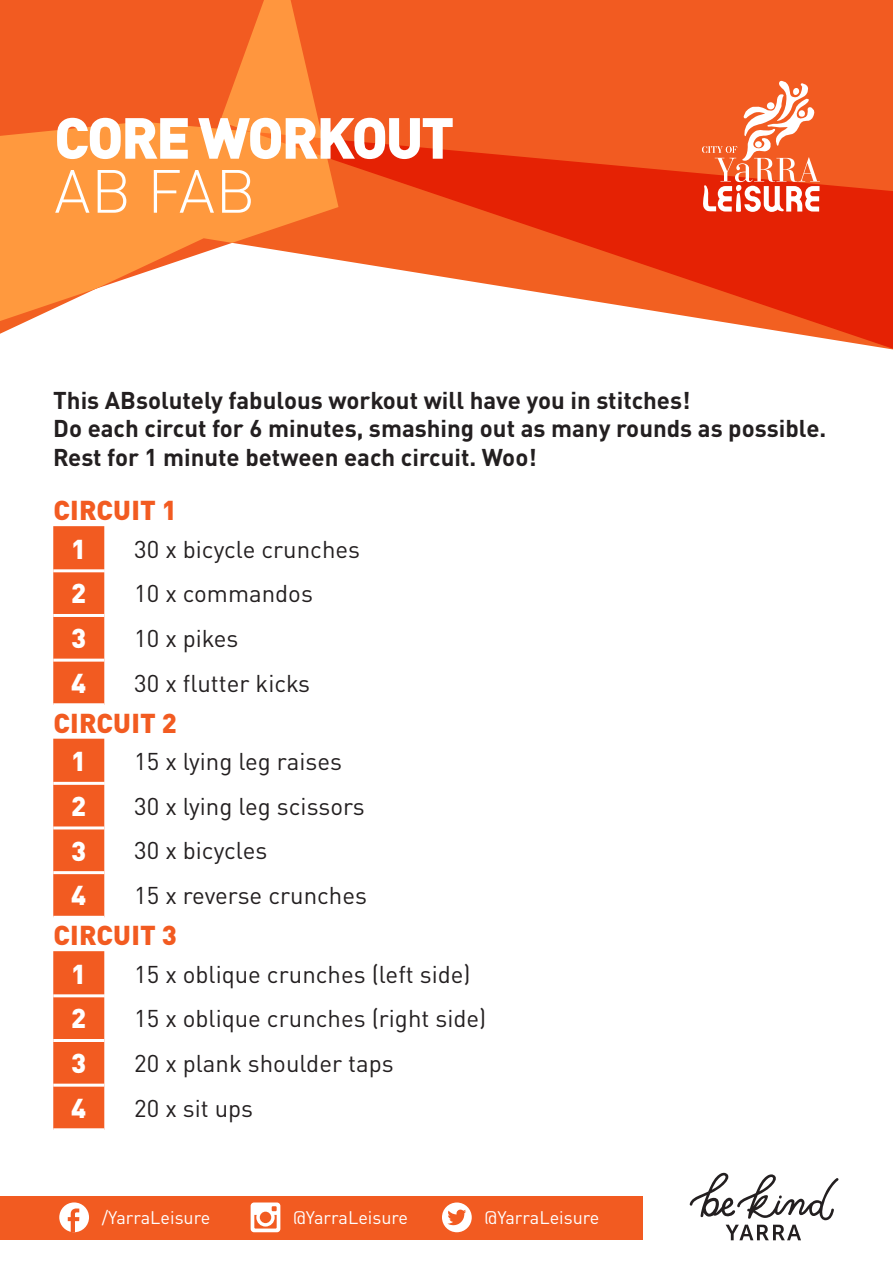
<style>
.page{position:relative;width:893px;height:1263px;background:#fff}
.page>*{position:absolute;margin:0;border:0;box-sizing:border-box;transform-origin:0 0}
.t1{font:300 60px "DIN Pro";color:#fff}
.t2{font:900 57px "DIN Pro";letter-spacing:-.04em;color:#fff}
.t3{font:900 27px "DIN Pro";letter-spacing:.01em;color:#f25b21}
.t4{font:900 27px "DIN Pro";color:#fff}
.t5{font:24px "DIN Pro";color:#231f20}
.t6{font:700 24px/28.8px "DIN Pro";color:#231f20}
.t7{font:18px "DIN Pro";color:#fff}
</style>
<div class="page">
<svg style="left:338px;top:0;width:555px;height:350px;background:#f06438"></svg>
<svg style="left:0;top:0;width:338px;height:334px;fill:#ff993e"></svg>
<svg style="left:702px;top:80px;width:118px;height:132px"></svg>
<div style="left:0;top:1196px;width:643px;height:44px;background:#f25b21"></div>
<div style="left:59px;top:1202px;width:30px;height:30px;background:#fff;border-radius:50%"></div>
<svg style="left:68px;top:1208px;width:11px;height:24px"></svg>
<svg style="left:251px;top:1202px;width:29px;height:30px"></svg>
<div style="left:442px;top:1202px;width:30px;height:30px;background:#fff;border-radius:50%"></div>
<svg style="left:447px;top:1209px;width:19px;height:16px"></svg>
<div style="left:53px;top:526px;width:51px;height:177px;background:#f25b21"></div>
<hr style="left:53px;top:569px;width:51px;height:3px;background:#fff">
<hr style="left:53px;top:614px;width:51px;height:3px;background:#fff">
<hr style="left:53px;top:659px;width:51px;height:3px;background:#fff">
<div style="left:53px;top:739px;width:51px;height:177px;background:#f25b21"></div>
<hr style="left:53px;top:782px;width:51px;height:3px;background:#fff">
<hr style="left:53px;top:826px;width:51px;height:3px;background:#fff">
<hr style="left:53px;top:871px;width:51px;height:3px;background:#fff">
<div style="left:53px;top:951px;width:51px;height:177px;background:#f25b21"></div>
<hr style="left:53px;top:994px;width:51px;height:3px;background:#fff">
<hr style="left:53px;top:1039px;width:51px;height:3px;background:#fff">
<hr style="left:53px;top:1084px;width:51px;height:3px;background:#fff">
<svg style="left:690px;top:1173px;width:148px;height:67px"></svg>
<p class="t2" style="left:54px;top:92px;width:402px">CORE WORKOUT</p>
<p class="t1" style="left:54px;top:145px;width:203px">AB FAB</p>
<p class="t6" style="left:53px;top:383px;width:639px">This ABsolutely fabulous workout will have you in stitches!</p>
<p class="t6" style="left:53px;top:411px;width:774px">Do each circut for 6 minutes, smashing out as many rounds as possible.<br>Rest for 1 minute between each circuit. Woo!</p>
<p class="t3" style="left:53px;top:489px;width:125px">CIRCUIT 1</p>
<p class="t4" style="left:71px;top:527px;width:17px">1</p>
<p class="t5" style="left:134px;top:530px;width:227px">30 x bicycle crunches</p>
<p class="t4" style="left:71px;top:572px;width:17px">2</p>
<p class="t5" style="left:134px;top:575px;width:180px">10 x commandos</p>
<p class="t4" style="left:71px;top:617px;width:17px">3</p>
<p class="t5" style="left:134px;top:619px;width:106px">10 x pikes</p>
<p class="t4" style="left:71px;top:661px;width:17px">4</p>
<p class="t5" style="left:134px;top:664px;width:177px">30 x flutter kicks</p>
<p class="t3" style="left:53px;top:701px;width:125px">CIRCUIT 2</p>
<p class="t4" style="left:71px;top:740px;width:17px">1</p>
<p class="t5" style="left:134px;top:743px;width:209px">15 x lying leg raises</p>
<p class="t4" style="left:71px;top:785px;width:17px">2</p>
<p class="t5" style="left:134px;top:787px;width:232px">30 x lying leg scissors</p>
<p class="t4" style="left:71px;top:829px;width:17px">3</p>
<p class="t5" style="left:134px;top:832px;width:135px">30 x bicycles</p>
<p class="t4" style="left:71px;top:874px;width:17px">4</p>
<p class="t5" style="left:134px;top:876px;width:234px">15 x reverse crunches</p>
<p class="t3" style="left:53px;top:914px;width:125px">CIRCUIT 3</p>
<p class="t4" style="left:71px;top:952px;width:17px">1</p>
<p class="t5" style="left:134px;top:955px;width:338px">15 x oblique crunches (left side)</p>
<p class="t4" style="left:71px;top:997px;width:17px">2</p>
<p class="t5" style="left:134px;top:1000px;width:354px">15 x oblique crunches (right side)</p>
<p class="t4" style="left:71px;top:1042px;width:17px">3</p>
<p class="t5" style="left:134px;top:1044px;width:261px">20 x plank shoulder taps</p>
<p class="t4" style="left:71px;top:1086px;width:17px">4</p>
<p class="t5" style="left:134px;top:1089px;width:120px">20 x sit ups</p>
<p class="t7" style="left:102px;top:1203px;width:110px">/YarraLeisure</p>
<p class="t7" style="left:293px;top:1203px;width:116px">@YarraLeisure</p>
<p class="t7" style="left:484px;top:1203px;width:116px">@YarraLeisure</p>
</div>
